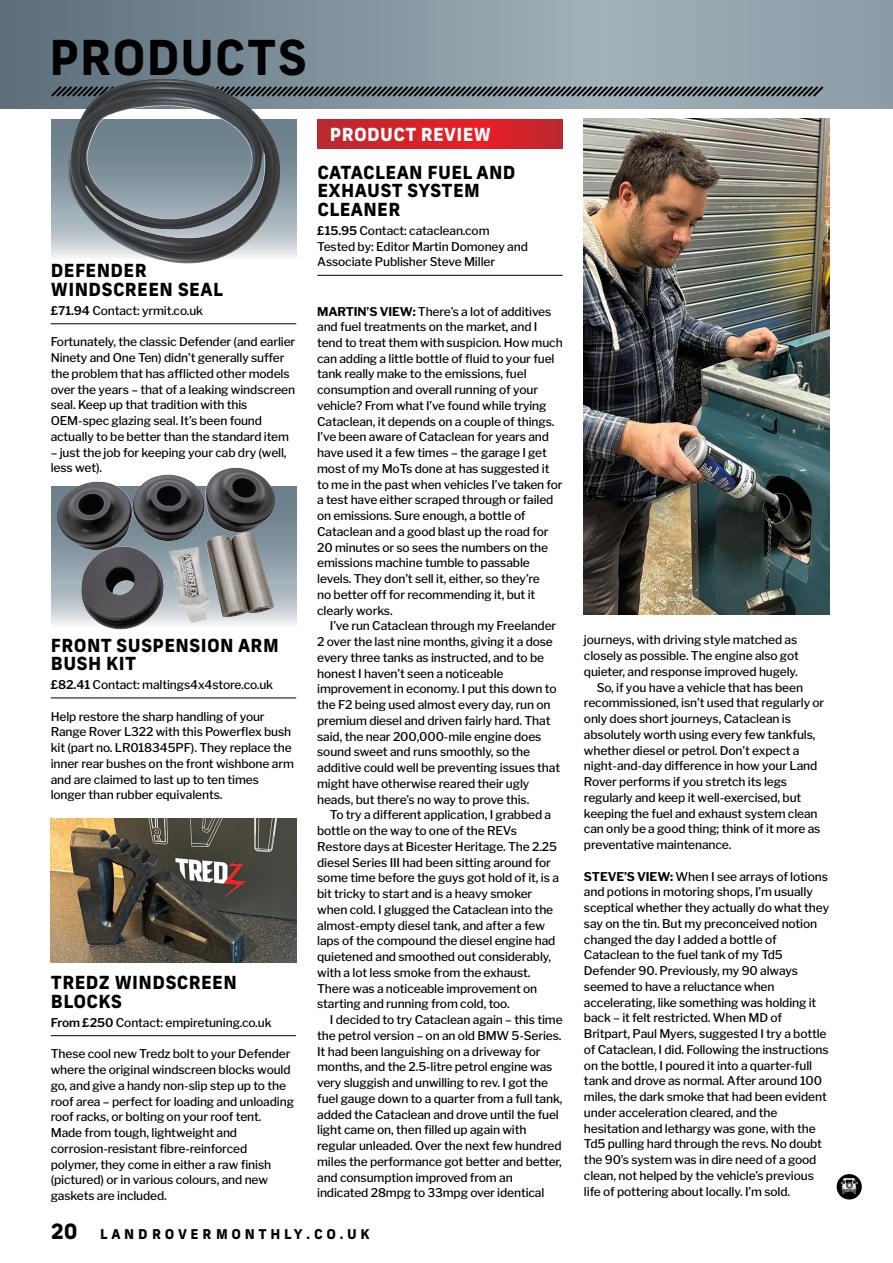
<style>
.page{position:relative;width:893px;height:1263px;background:#fff}
.page>*{position:absolute;margin:0;border:0;box-sizing:border-box;transform-origin:0 0}
.t1{font:700 48px "New Frank";letter-spacing:.01em;color:#000}
.t2{font:800 21px "New Frank";color:#000}
.t3{font:800 18px/18.8px "New Frank";letter-spacing:.02em;color:#000}
.t4{font:800 18px "New Frank";letter-spacing:.02em;color:#fff}
.t5{font:800 13.5px "New Frank";letter-spacing:.27em;color:#000}
.t6{font:500 12px/15.8px "Libre Franklin";letter-spacing:-.01em;color:#000}
.s1{font-weight:600}
.s2{font-weight:700}
</style>
<div class="page">
<svg style="left:0;top:0;width:893px;height:108px;background:#85959f"></svg>
<svg style="left:49px;top:84px;width:777px;height:15px;background:#5d686e"></svg>
<div style="left:837px;top:1174px;width:25px;height:25px;background:#000;border-radius:50%"></div>
<img style="left:841px;top:1178px;width:16px;height:17px">
<svg style="left:51px;top:486px;width:245px;height:141px;background:#777b7e"></svg>
<svg style="left:51px;top:119px;width:245px;height:141px;background:#79858c"></svg>
<hr style="left:51px;top:323px;width:245px;height:1px;background:#000">
<hr style="left:51px;top:1035px;width:245px;height:1px;background:#000">
<img style="left:51px;top:818px;width:245px;height:144px">
<img style="left:206px;top:468px;width:28px;height:20px">
<img style="left:94px;top:79px;width:67px;height:21px">
<hr style="left:51px;top:697px;width:245px;height:1px;background:#000">
<img style="left:584px;top:118px;width:245px;height:496px">
<svg style="left:317px;top:119px;width:246px;height:29px;background:#d12229"></svg>
<hr style="left:317px;top:275px;width:246px;height:1px;background:#000">
<h1 class="t1" style="left:49px;top:26px;width:259px">PRODUCTS</h1>
<h3 class="t3" style="left:51px;top:261px;width:174px">DEFENDER<br>WINDSCREEN SEAL</h3>
<p class="t6" style="left:51px;top:303px;width:154px"><span class="s1">£71.94</span> Contact: yrmit.co.uk</p>
<p class="t6" style="left:51px;top:334px;width:246px">Fortunately, the classic Defender (and earlier Ninety and One Ten) didn’t generally suffer the problem that has afflicted other models over the years – that of a leaking windscreen seal. Keep up that tradition with this OEM-spec glazing seal. It’s been found actually to be better than the standard item</p>
<p class="t6" style="left:51px;top:444px;width:237px">– just the job for keeping your cab dry (well, less wet).</p>
<h3 class="t3" style="left:51px;top:635px;width:229px">FRONT SUSPENSION ARM<br>BUSH KIT</h3>
<p class="t6" style="left:51px;top:677px;width:224px"><span class="s1">£82.41</span> Contact: maltings4x4store.co.uk</p>
<p class="t6" style="left:51px;top:708px;width:245px">Help restore the sharp handling of your Range Rover L322 with this Powerflex bush kit (part no. LR018345PF). They replace the inner rear bushes on the front wishbone arm and are claimed to last up to ten times longer than rubber equivalents.</p>
<h3 class="t3" style="left:51px;top:973px;width:187px">TREDZ WINDSCREEN<br>BLOCKS</h3>
<p class="t6" style="left:51px;top:1014px;width:222px"><span class="s1">From £250</span> Contact: empiretuning.co.uk</p>
<p class="t6" style="left:51px;top:1046px;width:245px">These cool new Tredz bolt to your Defender where the original windscreen blocks would go, and give a handy non-slip step up to the roof area – perfect for loading and unloading roof racks, or bolting on your roof tent.<br>Made from tough, lightweight and corrosion-resistant fibre-reinforced polymer, they come in either a raw finish (pictured) or in various colours, and new gaskets are included.</p>
<h3 class="t4" style="left:330px;top:123px;width:163px">PRODUCT REVIEW</h3>
<h3 class="t3" style="left:317px;top:163px;width:200px">CATACLEAN FUEL AND<br>EXHAUST SYSTEM<br>CLEANER</h3>
<p class="t6" style="left:317px;top:223px;width:212px"><span class="s1">£15.95</span> Contact: cataclean.com<br>Tested by: Editor Martin Domoney and<br>Associate Publisher Steve Miller</p>
<p class="t6" style="left:317px;top:303px;width:247px"><span class="s2">MARTIN’S VIEW:</span> There’s a lot of additives and fuel treatments on the market, and I tend to treat them with suspicion. How much can adding a little bottle of fluid to your fuel tank really make to the emissions, fuel consumption and overall running of your vehicle? From what I’ve found while trying Cataclean, it depends on a couple of things.<br>I’ve been aware of Cataclean for years and have used it a few times – the garage I get most of my MoTs done at has suggested it to me in the past when vehicles I’ve taken for a test have either scraped through or failed on emissions. Sure enough, a bottle of Cataclean and a good blast up the road for 20 minutes or so sees the numbers on the emissions machine tumble to passable levels. They don’t sell it, either, so they’re<br>no better off for recommending it, but it clearly works.</p>
<p class="t6" style="left:317px;top:618px;width:244px;text-indent:13px">I’ve run Cataclean through my Freelander 2 over the last nine months, giving it a dose every three tanks as instructed, and to be honest I haven’t seen a noticeable improvement in economy. I put this down to the F2 being used almost every day, run on premium diesel and driven fairly hard. That said, the near 200,000-mile engine does sound sweet and runs smoothly, so the additive could well be preventing issues that might have otherwise reared their ugly heads, but there’s no way to prove this.</p>
<p class="t6" style="left:317px;top:807px;width:243px;text-indent:13px">To try a different application, I grabbed a bottle on the way to one of the REVs Restore days at Bicester Heritage. The 2.25 diesel Series III had been sitting around for some time before the guys got hold of it, is a bit tricky to start and is a heavy smoker when cold. I glugged the Cataclean into the almost-empty diesel tank, and after a few laps of the compound the diesel engine had quietened and smoothed out considerably, with a lot less smoke from the exhaust.<br>There was a noticeable improvement on starting and running from cold, too.</p>
<p class="t6" style="left:317px;top:1012px;width:247px;text-indent:13px">I decided to try Cataclean again – this time the petrol version – on an old BMW 5-Series.<br>It had been languishing on a driveway for months, and the 2.5-litre petrol engine was very sluggish and unwilling to rev. I got the fuel gauge down to a quarter from a full tank, added the Cataclean and drove until the fuel light came on, then filled up again with regular unleaded. Over the next few hundred miles the performance got better and better, and consumption improved from an indicated 28mpg to 33mpg over identical</p>
<h2 class="t2" style="left:51px;top:1217px;width:28px">20</h2>
<p class="t5" style="left:100px;top:1225px;width:271px">LANDROVERMONTHLY.CO.UK</p>
<p class="t6" style="left:584px;top:632px;width:215px">journeys, with driving style matched as</p>
<p class="t6" style="left:584px;top:648px;width:216px">closely as possible. The engine also got</p>
<p class="t6" style="left:584px;top:664px;width:215px">quieter, and response improved hugely.</p>
<p class="t6" style="left:597px;top:679px;width:208px">So, if you have a vehicle that has been</p>
<p class="t6" style="left:584px;top:695px;width:242px">recommissioned, isn’t used that regularly or</p>
<p class="t6" style="left:584px;top:711px;width:208px">only does short journeys, Cataclean is</p>
<p class="t6" style="left:584px;top:727px;width:233px">absolutely worth using every few tankfuls,</p>
<p class="t6" style="left:584px;top:742px;width:217px">whether diesel or petrol. Don’t expect a</p>
<p class="t6" style="left:584px;top:758px;width:235px">night-and-day difference in how your Land</p>
<p class="t6" style="left:584px;top:774px;width:205px">Rover performs if you stretch its legs</p>
<p class="t6" style="left:584px;top:790px;width:219px">regularly and keep it well-exercised, but</p>
<p class="t6" style="left:584px;top:805px;width:235px">keeping the fuel and exhaust system clean</p>
<p class="t6" style="left:584px;top:821px;width:238px">can only be a good thing; think of it more as</p>
<p class="t6" style="left:584px;top:837px;width:149px">preventative maintenance.</p>
<p class="t6" style="left:584px;top:868px;width:247px"><span class="s2">STEVE’S VIEW:</span> When I see arrays of lotions and potions in motoring shops, I’m usually sceptical whether they actually do what they say on the tin. But my preconceived notion changed the day I added a bottle of Cataclean to the fuel tank of my Td5<br>Defender 90. Previously, my 90 always seemed to have a reluctance when accelerating, like something was holding it back – it felt restricted. When MD of Britpart, Paul Myers, suggested I try a bottle of Cataclean, I did. Following the instructions on the bottle, I poured it into a quarter-full tank and drove as normal. After around 100 miles, the dark smoke that had been evident under acceleration cleared, and the hesitation and lethargy was gone, with the Td5 pulling hard through the revs. No doubt the 90’s system was in dire need of a good clean, not helped by the vehicle’s previous life of pottering about locally. I’m sold.</p>
</div>
